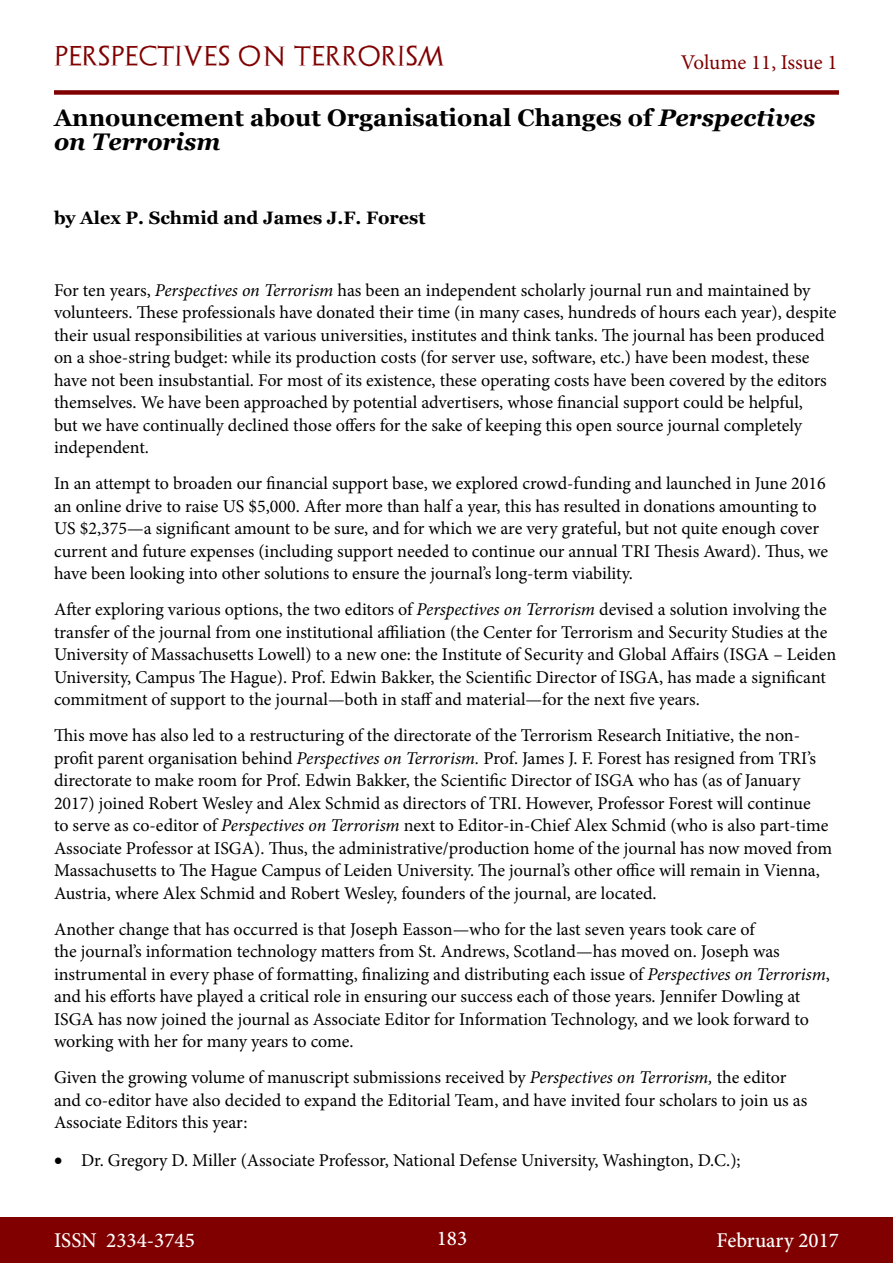
<style>
.page{position:relative;width:893px;height:1263px;background:#fff}
.page>*{position:absolute;margin:0;border:0;box-sizing:border-box;transform-origin:0 0}
.t1{font:700 24px/24px "Georgia";color:#000}
.t2{font:500 21px "Minion Pro";color:#fff}
.t3{font:21px "Archeologicaps";letter-spacing:.045em;color:#800000}
.t4{font:21px "Minion Pro";letter-spacing:-.005em;color:#800000}
.t5{font:18px/22.5px "Minion Pro";letter-spacing:-.005em;color:#000}
.t6{font:700 18px "Georgia";color:#000}
.s1{font-style:italic}
</style>
<div class="page">
<div style="left:0;top:1217px;width:893px;height:46px;background:#800000"></div>
<div style="left:54px;top:90px;width:785px;height:5px;background:#800000"></div>
<p class="t3" style="left:54px;top:43px;width:392px">PERSPECTIVES ON TERRORISM</p>
<p class="t4" style="left:681px;top:48px;width:158px">Volume 11, Issue 1</p>
<h1 class="t1" style="left:54px;top:106px;width:763px">Announcement about Organisational Changes of <span class="s1">Perspectives on Terrorism</span></h1>
<p class="t6" style="left:54px;top:206px;width:373px">by Alex P. Schmid and James J.F. Forest</p>
<p class="t5" style="left:54px;top:279px;width:784px">For ten years, <span class="s1">Perspectives on Terrorism</span> has been an independent scholarly journal run and maintained by volunteers. These professionals have donated their time (in many cases, hundreds of hours each year), despite their usual responsibilities at various universities, institutes and think tanks. The journal has been produced on a shoe-string budget: while its production costs (for server use, software, etc.) have been modest, these have not been insubstantial. For most of its existence, these operating costs have been covered by the editors themselves. We have been approached by potential advertisers, whose financial support could be helpful,<br>but we have continually declined those offers for the sake of keeping this open source journal completely independent.</p>
<p class="t5" style="left:54px;top:472px;width:776px">In an attempt to broaden our financial support base, we explored crowd-funding and launched in June 2016 an online drive to raise US $5,000. After more than half a year, this has resulted in donations amounting to US $2,375—a significant amount to be sure, and for which we are very grateful, but not quite enough cover current and future expenses (including support needed to continue our annual TRI Thesis Award). Thus, we have been looking into other solutions to ensure the journal’s long-term viability.</p>
<p class="t5" style="left:54px;top:598px;width:784px">After exploring various options, the two editors of <span class="s1">Perspectives on Terrorism</span> devised a solution involving the transfer of the journal from one institutional affiliation (the Center for Terrorism and Security Studies at the University of Massachusetts Lowell) to a new one: the Institute of Security and Global Affairs (ISGA – Leiden University, Campus The Hague). Prof. Edwin Bakker, the Scientific Director of ISGA, has made a significant commitment of support to the journal—both in staff and material—for the next five years.</p>
<p class="t5" style="left:54px;top:724px;width:780px">This move has also led to a restructuring of the directorate of the Terrorism Research Initiative, the non&shy;profit parent organisation behind <span class="s1">Perspectives on Terrorism.</span> Prof. James J. F. Forest has resigned from TRI’s directorate to make room for Prof. Edwin Bakker, the Scientific Director of ISGA who has (as of January 2017) joined Robert Wesley and Alex Schmid as directors of TRI. However, Professor Forest will continue<br>to serve as co-editor of <span class="s1">Perspectives on Terrorism</span> next to Editor-in-Chief Alex Schmid (who is also part-time Associate Professor at ISGA). Thus, the administrative/production home of the journal has now moved from Massachusetts to The Hague Campus of Leiden University. The journal’s other office will remain in Vienna, Austria, where Alex Schmid and Robert Wesley, founders of the journal, are located.</p>
<p class="t5" style="left:54px;top:918px;width:778px">Another change that has occurred is that Joseph Easson—who for the last seven years took care of<br>the journal’s information technology matters from St. Andrews, Scotland—has moved on. Joseph was instrumental in every phase of formatting, finalizing and distributing each issue of <span class="s1">Perspectives on Terrorism</span>, and his efforts have played a critical role in ensuring our success each of those years. Jennifer Dowling at ISGA has now joined the journal as Associate Editor for Information Technology, and we look forward to working with her for many years to come.</p>
<p class="t5" style="left:54px;top:1066px;width:755px">Given the growing volume of manuscript submissions received by <span class="s1">Perspectives on Terrorism,</span> the editor and co-editor have also decided to expand the Editorial Team, and have invited four scholars to join us as<br>Associate Editors this year:</p>
<p class="t5" style="left:54px;top:1149px;width:688px">• Dr. Gregory D. Miller (Associate Professor, National Defense University, Washington, D.C.);</p>
<p class="t2" style="left:54px;top:1226px;width:142px">ISSN 2334-3745</p>
<p class="t2" style="left:437px;top:1224px;width:32px">183</p>
<p class="t2" style="left:717px;top:1226px;width:124px">February 2017</p>
</div>
